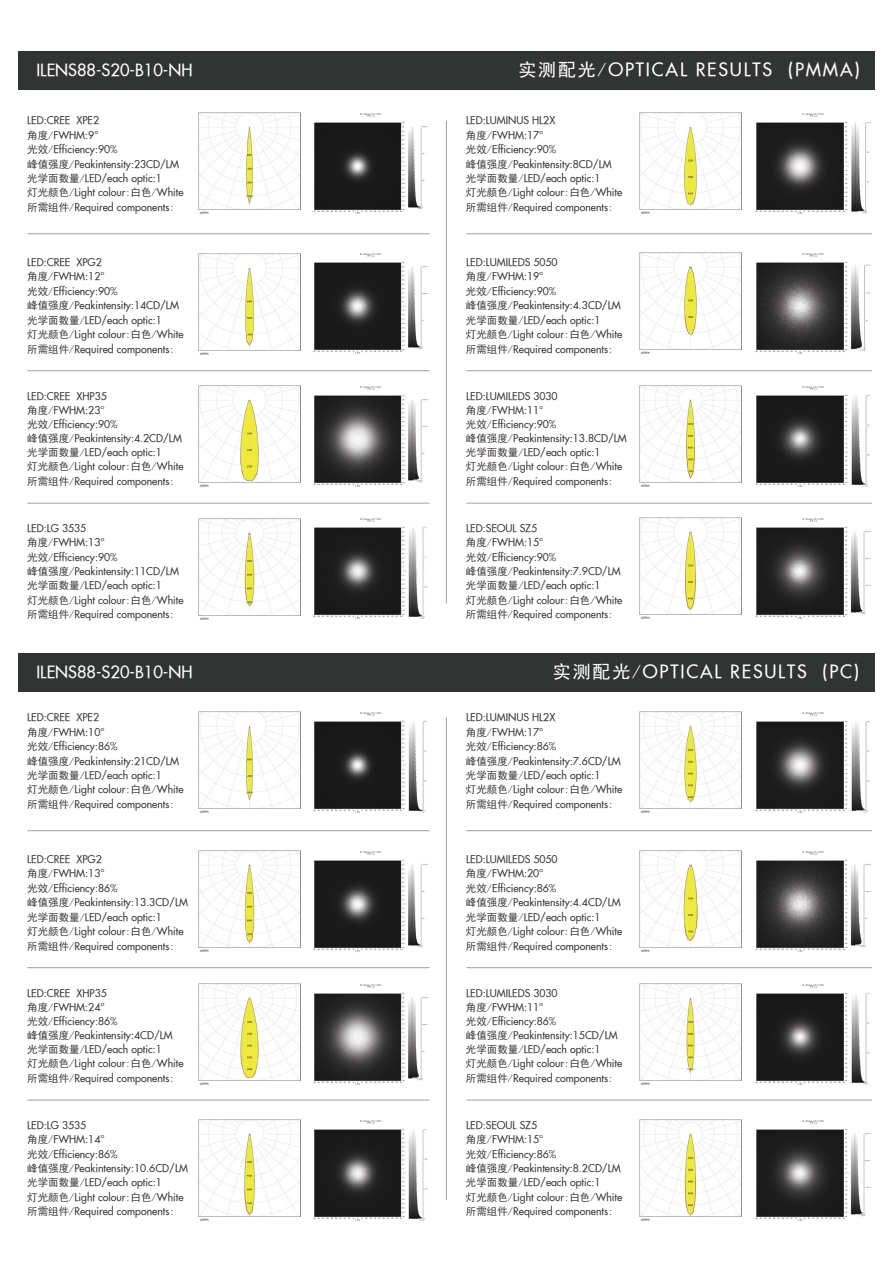
<style>
.page{position:relative;width:893px;height:1263px;background:#fff}
.page>*{position:absolute;margin:0;border:0;box-sizing:border-box;transform-origin:0 0}
.t1{font:18px "SFU Futura";letter-spacing:.1em;color:#fff}
.t2{font:16.5px "SFU Futura";color:#fff}
.t3{font:10.5px/14.4px "SFU Futura";color:#3e3a39}
.s1{font-family:"Sim Hei"}
</style>
<div class="page">
<div style="left:18px;top:653px;width:857px;height:39px;background:#323333"></div>
<hr style="left:27px;top:830px;width:403px;height:1px;background:#9fa0a0">
<hr style="left:27px;top:967px;width:403px;height:1px;background:#9fa0a0">
<hr style="left:27px;top:1100px;width:403px;height:1px;background:#9fa0a0">
<hr style="left:446px;top:717px;width:1px;height:483px;background:#9fa0a0">
<hr style="left:466px;top:830px;width:406px;height:1px;background:#9fa0a0">
<hr style="left:466px;top:967px;width:406px;height:1px;background:#9fa0a0">
<hr style="left:466px;top:1100px;width:406px;height:1px;background:#9fa0a0">
<img style="left:199px;top:712px;width:228px;height:101px">
<img style="left:199px;top:850px;width:229px;height:102px">
<img style="left:199px;top:984px;width:229px;height:101px">
<img style="left:199px;top:1119px;width:229px;height:102px">
<img style="left:639px;top:712px;width:102px;height:101px">
<img style="left:755px;top:712px;width:115px;height:101px">
<img style="left:639px;top:850px;width:102px;height:102px">
<img style="left:755px;top:851px;width:116px;height:101px">
<img style="left:755px;top:984px;width:115px;height:101px">
<img style="left:639px;top:984px;width:102px;height:101px">
<img style="left:639px;top:1119px;width:102px;height:102px">
<img style="left:755px;top:1120px;width:116px;height:101px">
<div style="left:18px;top:51px;width:857px;height:39px;background:#323333"></div>
<hr style="left:27px;top:233px;width:403px;height:1px;background:#9fa0a0">
<hr style="left:27px;top:370px;width:403px;height:1px;background:#9fa0a0">
<hr style="left:27px;top:503px;width:403px;height:1px;background:#9fa0a0">
<hr style="left:446px;top:121px;width:1px;height:482px;background:#9fa0a0">
<hr style="left:466px;top:233px;width:406px;height:1px;background:#9fa0a0">
<hr style="left:466px;top:370px;width:406px;height:1px;background:#9fa0a0">
<hr style="left:466px;top:503px;width:406px;height:1px;background:#9fa0a0">
<img style="left:199px;top:113px;width:229px;height:101px">
<img style="left:199px;top:253px;width:229px;height:102px">
<img style="left:199px;top:385px;width:229px;height:102px">
<img style="left:199px;top:518px;width:229px;height:102px">
<img style="left:639px;top:113px;width:102px;height:101px">
<img style="left:755px;top:113px;width:116px;height:101px">
<img style="left:639px;top:252px;width:102px;height:102px">
<img style="left:755px;top:253px;width:116px;height:101px">
<img style="left:639px;top:385px;width:102px;height:102px">
<img style="left:755px;top:386px;width:115px;height:101px">
<img style="left:639px;top:518px;width:102px;height:101px">
<img style="left:755px;top:518px;width:116px;height:101px">
<h2 class="t2" style="left:36px;top:57px;width:158px">ILENS88-S20-B10-NH</h2>
<h1 class="t1" style="left:518px;top:56px;width:343px"><span class="s1">实测配光/</span>OPTICAL RESULTS (PMMA)</h1>
<p class="t3" style="left:27px;top:112px;width:158px">LED:CREE XPE2<br><span class="s1">角度/</span>FWHM:9°<br><span class="s1">光效/</span>Efficiency:90%<br><span class="s1">峰值强度/</span>Peakintensity:23CD/LM<span class="s1">光学面数量/</span>LED/each optic:1<br><span class="s1">灯光颜色/</span>Light colour<span class="s1">:白色/</span>White<span class="s1">所需组件/</span>Required components<span class="s1">:</span></p>
<p class="t3" style="left:466px;top:112px;width:91px">LED:LUMINUS HL2X</p>
<p class="t3" style="left:466px;top:127px;width:158px"><span class="s1">角度/</span>FWHM:17°<br><span class="s1">光效/</span>Efficiency:90%<br><span class="s1">峰值强度/</span>Peakintensity:8CD/LM<span class="s1">光学面数量/</span>LED/each optic:1<br><span class="s1">灯光颜色/</span>Light colour<span class="s1">:白色/</span>White<span class="s1">所需组件/</span>Required components<span class="s1">:</span></p>
<p class="t3" style="left:27px;top:254px;width:76px">LED:CREE XPG2</p>
<p class="t3" style="left:27px;top:268px;width:158px"><span class="s1">角度/</span>FWHM:12°<br><span class="s1">光效/</span>Efficiency:90%<br><span class="s1">峰值强度/</span>Peakintensity:14CD/LM<span class="s1">光学面数量/</span>LED/each optic:1<br><span class="s1">灯光颜色/</span>Light colour<span class="s1">:白色/</span>White<span class="s1">所需组件/</span>Required components<span class="s1">:</span></p>
<p class="t3" style="left:27px;top:388px;width:81px">LED:CREE XHP35</p>
<p class="t3" style="left:27px;top:402px;width:158px"><span class="s1">角度/</span>FWHM:23°<br><span class="s1">光效/</span>Efficiency:90%<br><span class="s1">峰值强度/</span>Peakintensity:4.2CD/LM<span class="s1">光学面数量/</span>LED/each optic:1<br><span class="s1">灯光颜色/</span>Light colour<span class="s1">:白色/</span>White<span class="s1">所需组件/</span>Required components<span class="s1">:</span></p>
<p class="t3" style="left:27px;top:520px;width:61px">LED:LG 3535</p>
<p class="t3" style="left:27px;top:534px;width:158px"><span class="s1">角度/</span>FWHM:13°<br><span class="s1">光效/</span>Efficiency:90%<br><span class="s1">峰值强度/</span>Peakintensity:11CD/LM<span class="s1">光学面数量/</span>LED/each optic:1<br><span class="s1">灯光颜色/</span>Light colour<span class="s1">:白色/</span>White<span class="s1">所需组件/</span>Required components<span class="s1">:</span></p>
<p class="t3" style="left:466px;top:254px;width:93px">LED:LUMILEDS 5050</p>
<p class="t3" style="left:466px;top:268px;width:158px"><span class="s1">角度/</span>FWHM:19°<br><span class="s1">光效/</span>Efficiency:90%<br><span class="s1">峰值强度/</span>Peakintensity:4.3CD/LM<span class="s1">光学面数量/</span>LED/each optic:1<br><span class="s1">灯光颜色/</span>Light colour<span class="s1">:白色/</span>White<span class="s1">所需组件/</span>Required components<span class="s1">:</span></p>
<p class="t3" style="left:466px;top:388px;width:93px">LED:LUMILEDS 3030</p>
<p class="t3" style="left:466px;top:402px;width:162px"><span class="s1">角度/</span>FWHM:11°<br><span class="s1">光效/</span>Efficiency:90%<br><span class="s1">峰值强度/</span>Peakintensity:13.8CD/LM<span class="s1">光学面数量/</span>LED/each optic:1<br><span class="s1">灯光颜色/</span>Light colour<span class="s1">:白色/</span>White<span class="s1">所需组件/</span>Required components<span class="s1">:</span></p>
<p class="t3" style="left:466px;top:520px;width:72px">LED:SEOUL SZ5</p>
<p class="t3" style="left:466px;top:534px;width:158px"><span class="s1">角度/</span>FWHM:15°<br><span class="s1">光效/</span>Efficiency:90%<br><span class="s1">峰值强度/</span>Peakintensity:7.9CD/LM<span class="s1">光学面数量/</span>LED/each optic:1<br><span class="s1">灯光颜色/</span>Light colour<span class="s1">:白色/</span>White<span class="s1">所需组件/</span>Required components<span class="s1">:</span></p>
<h2 class="t2" style="left:36px;top:659px;width:158px">ILENS88-S20-B10-NH</h2>
<h1 class="t1" style="left:553px;top:658px;width:308px"><span class="s1">实测配光/</span>OPTICAL RESULTS (PC)</h1>
<p class="t3" style="left:27px;top:709px;width:158px">LED:CREE XPE2<br><span class="s1">角度/</span>FWHM:10°<br><span class="s1">光效/</span>Efficiency:86%<br><span class="s1">峰值强度/</span>Peakintensity:21CD/LM<span class="s1">光学面数量/</span>LED/each optic:1<br><span class="s1">灯光颜色/</span>Light colour<span class="s1">:白色/</span>White<span class="s1">所需组件/</span>Required components<span class="s1">:</span></p>
<p class="t3" style="left:466px;top:709px;width:91px">LED:LUMINUS HL2X</p>
<p class="t3" style="left:466px;top:724px;width:158px"><span class="s1">角度/</span>FWHM:17°<br><span class="s1">光效/</span>Efficiency:86%<br><span class="s1">峰值强度/</span>Peakintensity:7.6CD/LM<span class="s1">光学面数量/</span>LED/each optic:1<br><span class="s1">灯光颜色/</span>Light colour<span class="s1">:白色/</span>White<span class="s1">所需组件/</span>Required components<span class="s1">:</span></p>
<p class="t3" style="left:27px;top:851px;width:76px">LED:CREE XPG2</p>
<p class="t3" style="left:27px;top:865px;width:162px"><span class="s1">角度/</span>FWHM:13°<br><span class="s1">光效/</span>Efficiency:86%<br><span class="s1">峰值强度/</span>Peakintensity:13.3CD/LM<span class="s1">光学面数量/</span>LED/each optic:1<br><span class="s1">灯光颜色/</span>Light colour<span class="s1">:白色/</span>White<span class="s1">所需组件/</span>Required components<span class="s1">:</span></p>
<p class="t3" style="left:27px;top:985px;width:81px">LED:CREE XHP35</p>
<p class="t3" style="left:27px;top:999px;width:158px"><span class="s1">角度/</span>FWHM:24°<br><span class="s1">光效/</span>Efficiency:86%<br><span class="s1">峰值强度/</span>Peakintensity:4CD/LM<span class="s1">光学面数量/</span>LED/each optic:1<br><span class="s1">灯光颜色/</span>Light colour<span class="s1">:白色/</span>White<span class="s1">所需组件/</span>Required components<span class="s1">:</span></p>
<p class="t3" style="left:27px;top:1117px;width:61px">LED:LG 3535</p>
<p class="t3" style="left:27px;top:1131px;width:162px"><span class="s1">角度/</span>FWHM:14°<br><span class="s1">光效/</span>Efficiency:86%<br><span class="s1">峰值强度/</span>Peakintensity:10.6CD/LM<span class="s1">光学面数量/</span>LED/each optic:1<br><span class="s1">灯光颜色/</span>Light colour<span class="s1">:白色/</span>White<span class="s1">所需组件/</span>Required components<span class="s1">:</span></p>
<p class="t3" style="left:466px;top:851px;width:93px">LED:LUMILEDS 5050</p>
<p class="t3" style="left:466px;top:865px;width:158px"><span class="s1">角度/</span>FWHM:20°<br><span class="s1">光效/</span>Efficiency:86%<br><span class="s1">峰值强度/</span>Peakintensity:4.4CD/LM<span class="s1">光学面数量/</span>LED/each optic:1<br><span class="s1">灯光颜色/</span>Light colour<span class="s1">:白色/</span>White<span class="s1">所需组件/</span>Required components<span class="s1">:</span></p>
<p class="t3" style="left:466px;top:985px;width:93px">LED:LUMILEDS 3030</p>
<p class="t3" style="left:466px;top:999px;width:158px"><span class="s1">角度/</span>FWHM:11°<br><span class="s1">光效/</span>Efficiency:86%<br><span class="s1">峰值强度/</span>Peakintensity:15CD/LM<span class="s1">光学面数量/</span>LED/each optic:1<br><span class="s1">灯光颜色/</span>Light colour<span class="s1">:白色/</span>White<span class="s1">所需组件/</span>Required components<span class="s1">:</span></p>
<p class="t3" style="left:466px;top:1117px;width:72px">LED:SEOUL SZ5</p>
<p class="t3" style="left:466px;top:1131px;width:158px"><span class="s1">角度/</span>FWHM:15°<br><span class="s1">光效/</span>Efficiency:86%<br><span class="s1">峰值强度/</span>Peakintensity:8.2CD/LM<span class="s1">光学面数量/</span>LED/each optic:1<br><span class="s1">灯光颜色/</span>Light colour<span class="s1">:白色/</span>White<span class="s1">所需组件/</span>Required components<span class="s1">:</span></p>
</div>
